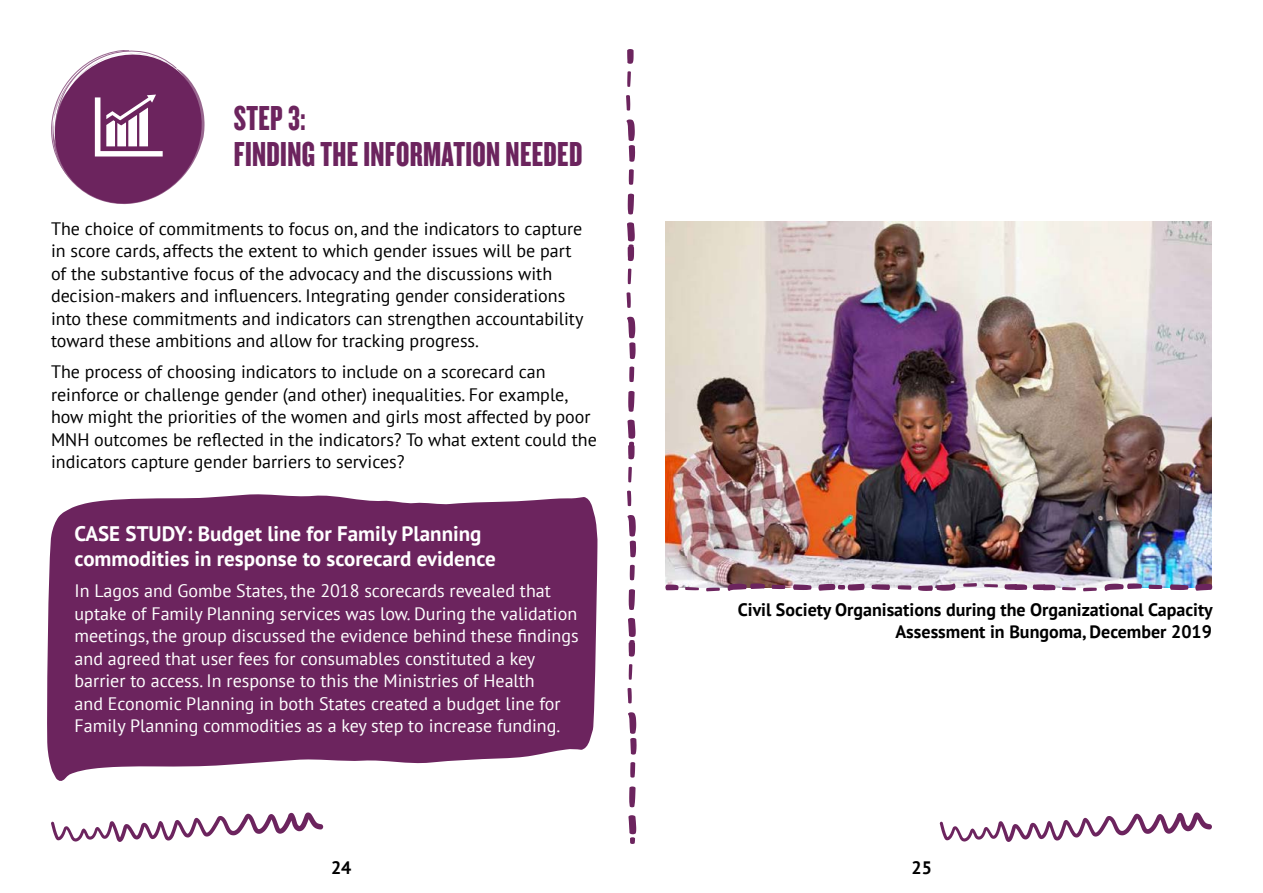
<style>
.page{position:relative;width:1263px;height:893px;background:#fff}
.page>*{position:absolute;margin:0;border:0;box-sizing:border-box;transform-origin:0 0}
.t1{font:36px/36px "Knockout 68 Full Featherwt";letter-spacing:.01em;color:#6c245e}
.t2{font:700 21px/25.5px "PT Sans";color:#fff}
.t3{font:18px/22.5px "PT Sans";color:#000}
.t4{font:18px/22.5px "PT Sans";color:#fff}
.t5{font:700 18px/22.5px "PT Sans";color:#000;text-align:right}
</style>
<div class="page">
<svg style="left:51px;top:50px;width:154px;height:155px"></svg>
<svg style="left:627px;top:49px;width:7px;height:15px"></svg>
<svg style="left:627px;top:71px;width:4px;height:16px"></svg>
<svg style="left:626px;top:95px;width:4px;height:16px"></svg>
<svg style="left:626px;top:119px;width:9px;height:43px"></svg>
<svg style="left:629px;top:169px;width:5px;height:16px"></svg>
<svg style="left:628px;top:194px;width:6px;height:20px"></svg>
<svg style="left:627px;top:222px;width:8px;height:39px"></svg>
<svg style="left:628px;top:269px;width:3px;height:15px"></svg>
<svg style="left:626px;top:292px;width:5px;height:16px"></svg>
<svg style="left:627px;top:317px;width:9px;height:42px"></svg>
<svg style="left:629px;top:367px;width:5px;height:15px"></svg>
<svg style="left:628px;top:391px;width:6px;height:21px"></svg>
<svg style="left:627px;top:420px;width:8px;height:39px"></svg>
<svg style="left:628px;top:467px;width:4px;height:15px"></svg>
<svg style="left:627px;top:491px;width:4px;height:15px"></svg>
<svg style="left:627px;top:515px;width:9px;height:42px"></svg>
<svg style="left:630px;top:565px;width:5px;height:15px"></svg>
<svg style="left:629px;top:589px;width:6px;height:21px"></svg>
<svg style="left:628px;top:618px;width:8px;height:39px"></svg>
<svg style="left:629px;top:664px;width:3px;height:16px"></svg>
<svg style="left:627px;top:688px;width:5px;height:15px"></svg>
<svg style="left:628px;top:712px;width:8px;height:43px"></svg>
<svg style="left:630px;top:762px;width:5px;height:16px"></svg>
<svg style="left:629px;top:786px;width:6px;height:21px"></svg>
<svg style="left:628px;top:815px;width:8px;height:29px"></svg>
<svg style="left:47px;top:494px;width:551px;height:287px;background:#7a386d"></svg>
<img style="left:665px;top:221px;width:546px;height:366px">
<svg style="left:940px;top:812px;width:272px;height:30px"></svg>
<svg style="left:51px;top:812px;width:272px;height:30px"></svg>
<svg style="left:665px;top:585px;width:13px;height:5px"></svg>
<svg style="left:685px;top:587px;width:14px;height:3px"></svg>
<svg style="left:706px;top:588px;width:14px;height:3px"></svg>
<svg style="left:727px;top:583px;width:38px;height:8px"></svg>
<svg style="left:772px;top:585px;width:13px;height:4px"></svg>
<svg style="left:793px;top:584px;width:18px;height:6px"></svg>
<svg style="left:984px;top:584px;width:14px;height:3px"></svg>
<svg style="left:963px;top:583px;width:14px;height:4px"></svg>
<svg style="left:918px;top:583px;width:37px;height:8px"></svg>
<svg style="left:898px;top:585px;width:13px;height:5px"></svg>
<svg style="left:871px;top:584px;width:19px;height:6px"></svg>
<svg style="left:818px;top:584px;width:47px;height:7px"></svg>
<svg style="left:1004px;top:584px;width:23px;height:6px"></svg>
<svg style="left:1062px;top:587px;width:14px;height:3px"></svg>
<svg style="left:1083px;top:588px;width:14px;height:3px"></svg>
<svg style="left:1104px;top:583px;width:38px;height:8px"></svg>
<svg style="left:1148px;top:585px;width:14px;height:4px"></svg>
<svg style="left:1170px;top:584px;width:18px;height:6px"></svg>
<svg style="left:1195px;top:584px;width:17px;height:7px"></svg>
<svg style="left:1033px;top:584px;width:22px;height:6px"></svg>
<h1 class="t1" style="left:234px;top:99px;width:350px">STEP 3:<br>FINDING THE INFORMATION NEEDED</h1>
<p class="t3" style="left:51px;top:217px;width:534px">The choice of commitments to focus on, and the indicators to capture in score cards, affects the extent to which gender issues will be part of the substantive focus of the advocacy and the discussions with decision-makers and influencers. Integrating gender considerations into these commitments and indicators can strengthen accountability toward these ambitions and allow for tracking progress.</p>
<p class="t3" style="left:51px;top:360px;width:547px">The process of choosing indicators to include on a scorecard can reinforce or challenge gender (and other) inequalities. For example, how might the priorities of the women and girls most affected by poor MNH outcomes be reflected in the indicators? To what extent could the indicators capture gender barriers to services?</p>
<p class="t2" style="left:75px;top:520px;width:423px">CASE STUDY: Budget line for Family Planning commodities in response to scorecard evidence</p>
<p class="t4" style="left:75px;top:579px;width:506px">In Lagos and Gombe States, the 2018 scorecards revealed that uptake of Family Planning services was low. During the validation meetings, the group discussed the evidence behind these findings and agreed that user fees for consumables constituted a key barrier to access. In response to this the Ministries of Health<br>and Economic Planning in both States created a budget line for Family Planning commodities as a key step to increase funding.</p>
<p class="t5" style="left:738px;top:598px;width:476px">Civil Society Organisations during the Organizational Capacity<br>Assessment in Bungoma, December 2019</p>
<p class="t5" style="left:331px;top:856px;width:22px">24</p>
<p class="t5" style="left:911px;top:856px;width:22px">25</p>
</div>
